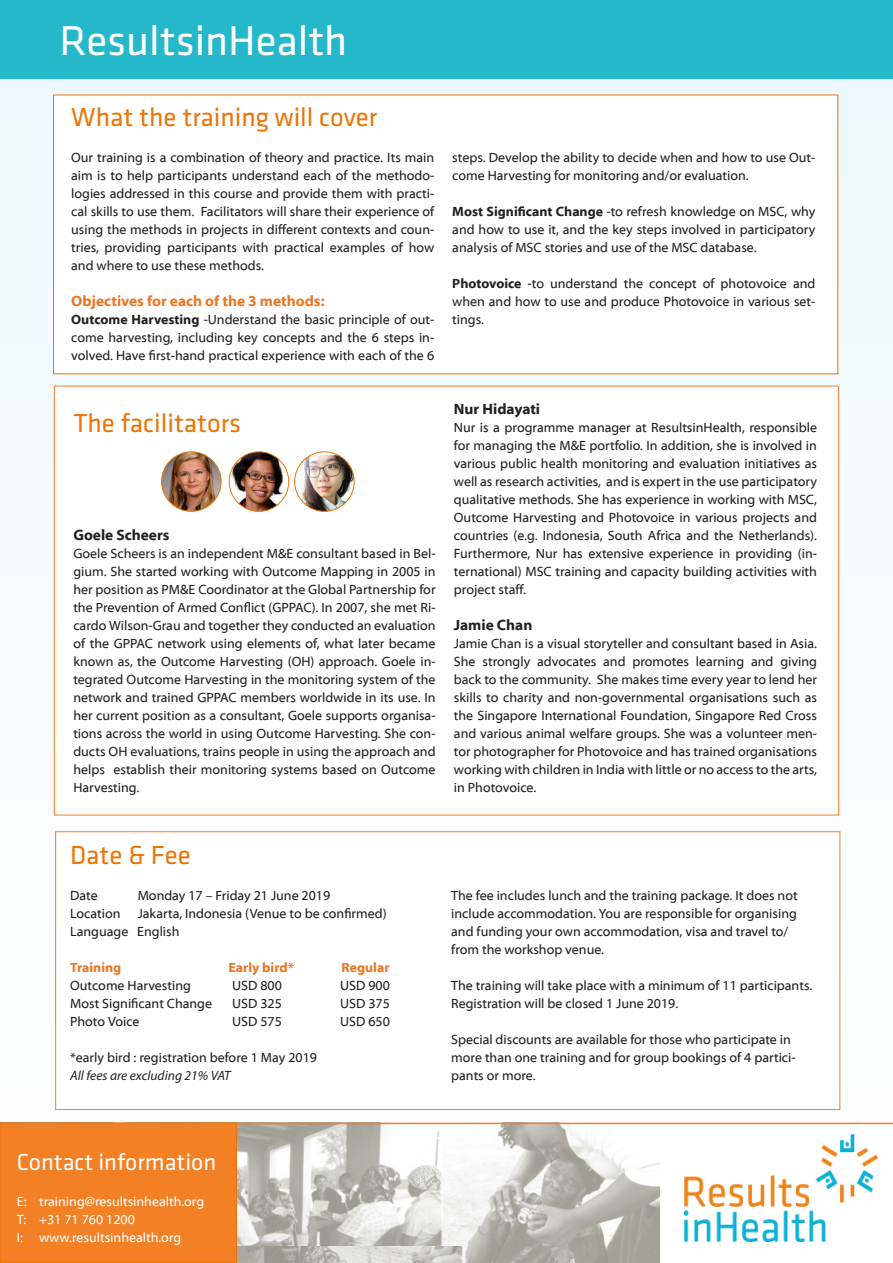
<style>
.page{position:relative;width:893px;height:1263px;background:#fff}
.page>*{position:absolute;margin:0;border:0;box-sizing:border-box;transform-origin:0 0}
.t1{font:43.2px "Klavika";color:#fff}
.t2{font:27px "Klavika";color:#ec7404}
.t3{font:24px "Klavika";color:#fff}
.t4{font:700 15px "Myriad Web Pro";color:#231f20}
.t5{font:700 15px "Myriad Web Pro";color:#ec7523}
.t6{font:13.5px/18px "Myriad Web Pro";color:#231f20;text-align:justify}
.t7{font:13.5px "Myriad Web Pro";color:#fff}
.t8{font:700 13.5px "Myriad Web Pro";color:#ec7523}
.t9{font:italic 13.5px "Myriad Pro";color:#231f20}
.s1{font-weight:700}
</style>
<div class="page">
<img style="left:442px;top:1124px;width:217px;height:139px">
<img style="left:237px;top:1124px;width:205px;height:122px">
<img style="left:237px;top:1246px;width:227px;height:17px">
<div style="left:0;top:47px;width:893px;height:1074px;background:#f5fbfe"></div>
<div style="left:0;top:0;width:893px;height:79px;background:#25b8ca"></div>
<hr style="left:0;top:1123px;width:893px;height:1px;background:#f48026">
<div style="left:54px;top:386px;width:785px;height:429px;background:#fff;border:1px solid #f48026"></div>
<div style="left:53px;top:95px;width:785px;height:279px;background:#fff"></div>
<div style="left:56px;top:832px;width:784px;height:277px;background:#fff"></div>
<img style="left:162px;top:452px;width:59px;height:59px;border-radius:30px">
<div style="left:161px;top:452px;width:60px;height:59px;border:1px solid #ec7404;border-radius:50%"></div>
<img style="left:229px;top:452px;width:54px;height:59px">
<div style="left:229px;top:452px;width:60px;height:59px;border:1px solid #ec7404;border-radius:50%"></div>
<img style="left:298px;top:455px;width:56px;height:56px">
<div style="left:294px;top:452px;width:60px;height:59px;border:1px solid #ec7404;border-radius:50%"></div>
<div style="left:0;top:1123px;width:236px;height:139px;background:#f48026"></div>
<div style="left:0;top:1123px;width:237px;height:140px;border:1px solid #ec7404"></div>
<img style="left:685px;top:1134px;width:192px;height:108px">
<p class="t1" style="left:60px;top:17px;width:289px">ResultsinHealth</p>
<p class="t2" style="left:71px;top:102px;width:307px">What the training will cover</p>
<p class="t6" style="left:71px;top:149px;width:365px">Our training is a combination of theory and practice. Its main aim is to help participants understand each of the methodo&shy;logies addressed in this course and provide them with practi&shy;cal skills to use them. Facilitators will share their experience of using the methods in projects in different contexts and coun&shy;tries, providing participants with practical examples of how and where to use these methods.</p>
<p class="t5" style="left:71px;top:293px;width:255px">Objectives for each of the 3 methods:</p>
<p class="t6" style="left:71px;top:311px;width:365px"><span class="s1">Outcome Harvesting</span> -Understand the basic principle of out&shy;come harvesting, including key concepts and the 6 steps in&shy;volved. Have first-hand practical experience with each of the 6</p>
<p class="t2" style="left:73px;top:408px;width:169px">The facilitators</p>
<p class="t4" style="left:73px;top:527px;width:98px">Goele Scheers</p>
<p class="t6" style="left:73px;top:545px;width:364px">Goele Scheers is an independent M&amp;E consultant based in Bel&shy;gium. She started working with Outcome Mapping in 2005 in her position as PM&amp;E Coordinator at the Global Partnership for the Prevention of Armed Conflict (GPPAC). In 2007, she met Ri&shy;cardo Wilson-Grau and together they conducted an evaluation of the GPPAC network using elements of, what later became known as, the Outcome Harvesting (OH) approach. Goele in&shy;tegrated Outcome Harvesting in the monitoring system of the network and trained GPPAC members worldwide in its use. In her current position as a consultant, Goele supports organisa&shy;tions across the world in using Outcome Harvesting. She con&shy;ducts OH evaluations, trains people in using the approach and helps establish their monitoring systems based on Outcome Harvesting.</p>
<p class="t6" style="left:452px;top:149px;width:365px">steps. Develop the ability to decide when and how to use Out&shy;come Harvesting for monitoring and/or evaluation.</p>
<p class="t6" style="left:452px;top:203px;width:365px"><span class="s1">Most Significant Change</span> -to refresh knowledge on MSC, why and how to use it, and the key steps involved in participatory analysis of MSC stories and use of the MSC database.</p>
<p class="t6" style="left:452px;top:275px;width:365px"><span class="s1">Photovoice</span> -to understand the concept of photovoice and when and how to use and produce Photovoice in various set&shy;tings.</p>
<p class="t4" style="left:454px;top:401px;width:88px">Nur Hidayati</p>
<p class="t6" style="left:454px;top:419px;width:365px">Nur is a programme manager at ResultsinHealth, responsible for managing the M&amp;E portfolio. In addition, she is involved in various public health monitoring and evaluation initiatives as well as research activities, and is expert in the use participatory qualitative methods. She has experience in working with MSC, Outcome Harvesting and Photovoice in various projects and countries (e.g. Indonesia, South Africa and the Netherlands).<br>Furthermore, Nur has extensive experience in providing (in&shy;ternational) MSC training and capacity building activities with project staff.</p>
<p class="t4" style="left:454px;top:617px;width:80px">Jamie Chan</p>
<p class="t6" style="left:454px;top:635px;width:365px">Jamie Chan is a visual storyteller and consultant based in Asia.<br>She strongly advocates and promotes learning and giving back to the community. She makes time every year to lend her skills to charity and non-governmental organisations such as the Singapore International Foundation, Singapore Red Cross and various animal welfare groups. She was a volunteer men&shy;tor photographer for Photovoice and has trained organisations working with children in India with little or no access to the arts, in Photovoice.</p>
<p class="t2" style="left:70px;top:840px;width:122px">Date &amp; Fee</p>
<p class="t6" style="left:70px;top:887px;width:29px">Date</p>
<p class="t6" style="left:138px;top:887px;width:194px">Monday 17 – Friday 21 June 2019</p>
<p class="t6" style="left:70px;top:905px;width:52px">Location</p>
<p class="t6" style="left:138px;top:905px;width:250px">Jakarta, Indonesia (Venue to be confirmed)</p>
<p class="t6" style="left:70px;top:923px;width:111px">Language English</p>
<p class="t8" style="left:70px;top:960px;width:53px">Training</p>
<p class="t8" style="left:228px;top:960px;width:67px">Early bird*</p>
<p class="t8" style="left:342px;top:960px;width:50px">Regular</p>
<p class="t6" style="left:70px;top:977px;width:122px">Outcome Harvesting</p>
<p class="t6" style="left:232px;top:977px;width:51px">USD 800</p>
<p class="t6" style="left:340px;top:977px;width:51px">USD 900</p>
<p class="t6" style="left:70px;top:995px;width:143px">Most Significant Change</p>
<p class="t6" style="left:232px;top:995px;width:51px">USD 325</p>
<p class="t6" style="left:340px;top:995px;width:51px">USD 375</p>
<p class="t6" style="left:70px;top:1013px;width:71px">Photo Voice</p>
<p class="t6" style="left:232px;top:1013px;width:51px">USD 575</p>
<p class="t6" style="left:340px;top:1013px;width:51px">USD 650</p>
<p class="t6" style="left:70px;top:1049px;width:248px">*early bird : registration before 1 May 2019</p>
<p class="t9" style="left:70px;top:1067px;width:162px">All fees are excluding 21% VAT</p>
<p class="t6" style="left:451px;top:887px;width:348px;text-align:left">The fee includes lunch and the training package. It does not include accommodation. You are responsible for organising and funding your own accommodation, visa and travel to/ from the workshop venue.</p>
<p class="t6" style="left:451px;top:977px;width:363px">The training will take place with a minimum of 11 participants.<br>Registration will be closed 1 June 2019.</p>
<p class="t6" style="left:451px;top:1031px;width:346px;text-align:left">Special discounts are available for those who participate in more than one training and for group bookings of 4 partici&shy;pants or more.</p>
<p class="t3" style="left:17px;top:1149px;width:201px">Contact information</p>
<p class="t7" style="left:17px;top:1194px;width:189px">E: training@resultsinhealth.org</p>
<p class="t7" style="left:17px;top:1212px;width:119px">T: +31 71 760 1200</p>
<p class="t7" style="left:17px;top:1230px;width:166px">I: www.resultsinhealth.org</p>
</div>
